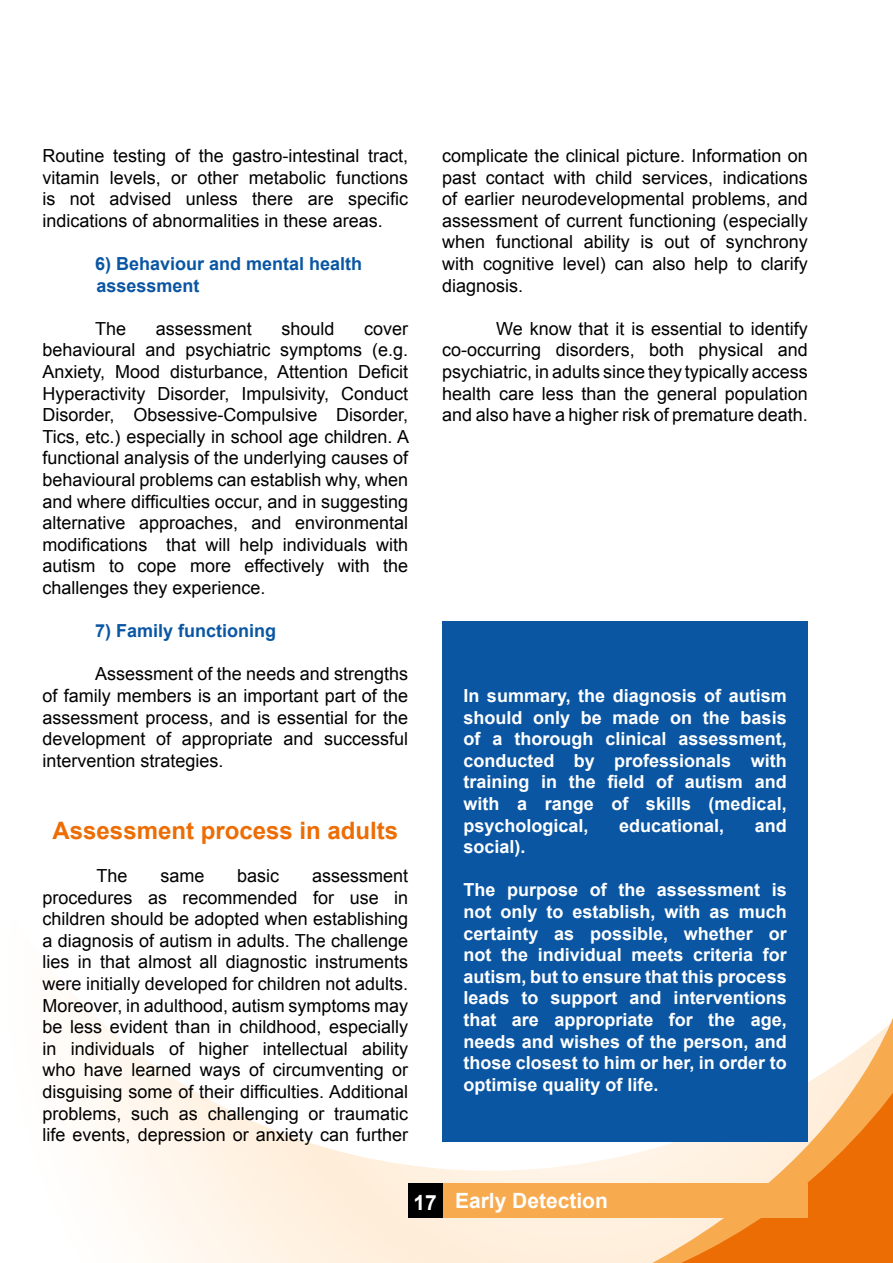
<style>
.page{position:relative;width:893px;height:1263px;background:#fff}
.page>*{position:absolute;margin:0;border:0;box-sizing:border-box;transform-origin:0 0}
.t1{font:700 24px "Arial";color:#ed6d05}
.t2{font:700 21px "Arial";color:#fff}
.t3{font:18px/21.6px "Arial";color:#000;text-align:justify}
.t4{font:700 18px/21.6px "Arial";color:#fff;text-align:justify}
.t5{font:700 18px/21.6px "Arial";color:#0a56a3}
</style>
<div class="page">
<svg style="left:75px;top:997px;width:505px;height:266px"></svg>
<svg style="left:580px;top:1018px;width:313px;height:245px"></svg>
<svg style="left:584px;top:1072px;width:309px;height:191px;background:#f6b070"></svg>
<div style="left:442px;top:1183px;width:366px;height:34px;background:#f7aa4e"></div>
<div style="left:408px;top:1183px;width:34px;height:34px;background:#000"></div>
<div style="left:442px;top:621px;width:366px;height:521px;background:#0a56a3"></div>
<p class="t3" style="left:43px;top:145px;width:367px">Routine testing of the gastro-intestinal tract, vitamin levels, or other metabolic functions is not advised unless there are specific indications of abnormalities in these areas.</p>
<p class="t5" style="left:95px;top:253px;width:269px">6) Behaviour and mental health assessment</p>
<p class="t3" style="left:95px;top:318px;width:33px">The</p>
<p class="t3" style="left:156px;top:318px;width:98px">assessment</p>
<p class="t3" style="left:281px;top:318px;width:55px">should</p>
<p class="t3" style="left:43px;top:318px;width:368px;text-indent:322px">cover behavioural and psychiatric symptoms (e.g.<br>Anxiety, Mood disturbance, Attention Deficit Hyperactivity Disorder, Impulsivity, Conduct Disorder, Obsessive-Compulsive Disorder, Tics, etc.) especially in school age children. A functional analysis of the underlying causes of behavioural problems can establish why, when and where difficulties occur, and in suggesting alternative approaches, and environmental modifications that will help individuals with autism to cope more effectively with the challenges they experience.</p>
<p class="t5" style="left:95px;top:621px;width:183px">7) Family functioning</p>
<p class="t3" style="left:43px;top:663px;width:367px;text-indent:53px">Assessment of the needs and strengths of family members is an important part of the assessment process, and is essential for the development of appropriate and successful intervention strategies.</p>
<h1 class="t1" style="left:53px;top:814px;width:347px">Assessment process in adults</h1>
<p class="t3" style="left:97px;top:865px;width:33px">The</p>
<p class="t3" style="left:160px;top:865px;width:46px">same</p>
<p class="t3" style="left:237px;top:865px;width:44px">basic</p>
<p class="t3" style="left:43px;top:865px;width:367px;text-indent:270px">assessment procedures as recommended for use in children should be adopted when establishing a diagnosis of autism in adults. The challenge lies in that almost all diagnostic instruments were initially developed for children not adults.<br>Moreover, in adulthood, autism symptoms may be less evident than in childhood, especially in individuals of higher intellectual ability who have learned ways of circumventing or disguising some of their difficulties. Additional problems, such as challenging or traumatic life events, depression or anxiety can further</p>
<p class="t3" style="left:442px;top:145px;width:367px">complicate the clinical picture. Information on past contact with child services, indications of earlier neurodevelopmental problems, and assessment of current functioning (especially when functional ability is out of synchrony with cognitive level) can also help to clarify diagnosis.</p>
<p class="t3" style="left:442px;top:318px;width:367px;text-indent:54px">We know that it is essential to identify co-occurring disorders, both physical and psychiatric, in adults since they typically access health care less than the general population and also have a higher risk of premature death.</p>
<p class="t4" style="left:463px;top:685px;width:325px">In summary, the diagnosis of autism should only be made on the basis of a thorough clinical assessment, conducted by professionals with training in the field of autism and with a range of skills (medical, psychological,</p>
<p class="t4" style="left:619px;top:815px;width:107px">educational,</p>
<p class="t4" style="left:755px;top:815px;width:34px">and</p>
<p class="t4" style="left:463px;top:837px;width:64px">social).</p>
<p class="t4" style="left:463px;top:880px;width:325px">The purpose of the assessment is not only to establish, with as much certainty as possible, whether or not the individual meets criteria for autism, but to ensure that this process leads to support and interventions that are appropriate for the age, needs and wishes of the person, and those closest to him or her, in order to optimise quality of life.</p>
<p class="t2" style="left:414px;top:1188px;width:25px">17</p>
<p class="t2" style="left:455px;top:1186px;width:154px">Early Detection</p>
</div>
